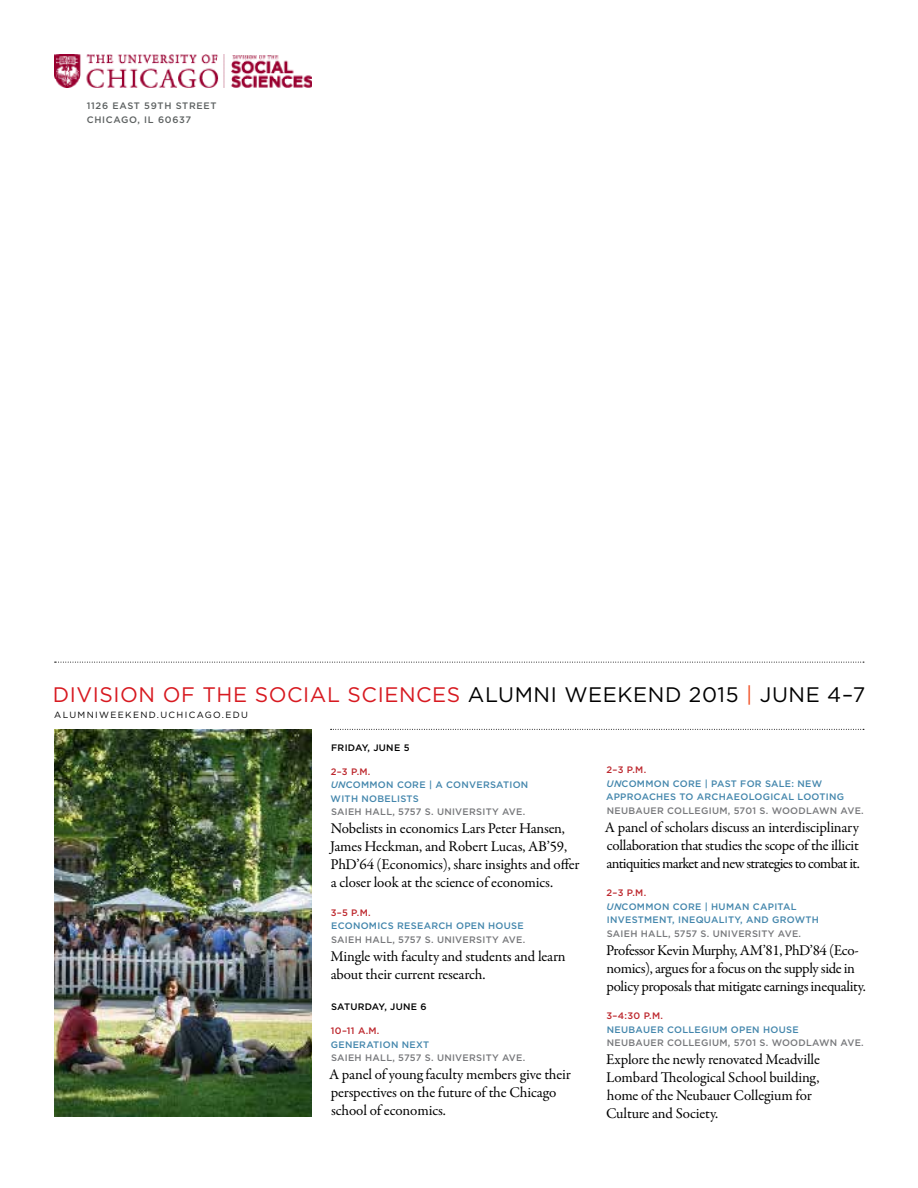
<style>
.page{position:relative;width:918px;height:1188px;background:#fff}
.page>*{position:absolute;margin:0;border:0;box-sizing:border-box;transform-origin:0 0}
.t1{font:21px "Gotham";letter-spacing:.03em;color:#d71920}
.t2{font:15px/18px "Garamond Premr Pro";letter-spacing:-.015em;color:#000}
.t3{font:500 9.3px/13.5px "Gotham";letter-spacing:.03em;color:#4386ac}
.t4{font:500 9.3px "Gotham";letter-spacing:.03em;color:#77787b}
.t5{font:500 9.3px/13.5px "Gotham";letter-spacing:.075em;color:#5d6161}
.t6{font:500 9.3px "Gotham";letter-spacing:.03em;color:#000}
.t7{font:500 9.3px "Gotham";color:#bd282e}
.t8{font:9px "Gotham";letter-spacing:.15em;color:#000}
.s1{color:#000}
.s2{color:#f04e23}
.s3{color:#bd282e}
.s4{font-style:italic}
</style>
<div class="page">
<img style="left:54px;top:55px;width:258px;height:33px">
<svg style="left:331px;top:729px;width:533px;height:1px"></svg>
<svg style="left:55px;top:662px;width:809px;height:1px"></svg>
<img style="left:54px;top:730px;width:258px;height:386px">
<p class="t5" style="left:87px;top:99px;width:131px">1126 EAST 59TH STREET<br>CHICAGO, IL 60637</p>
<h1 class="t1" style="left:53px;top:681px;width:814px">DIVISION OF THE SOCIAL SCIENCES <span class="s1">ALUMNI WEEKEND 2015</span> <span class="s2">|</span> <span class="s1">JUNE 4–7</span></h1>
<p class="t8" style="left:54px;top:709px;width:195px">ALUMNIWEEKEND.UCHICAGO.EDU</p>
<p class="t6" style="left:331px;top:741px;width:80px">FRIDAY, JUNE 5</p>
<p class="t3" style="left:331px;top:764px;width:199px"><span class="s3">2–3 P.M.<br></span><span class="s4">UN</span>COMMON CORE | A CONVERSATION<br>WITH NOBELISTS</p>
<p class="t4" style="left:331px;top:806px;width:196px">SAIEH HALL, 5757 S. UNIVERSITY AVE.</p>
<p class="t2" style="left:330px;top:820px;width:251px">Nobelists in economics Lars Peter Hansen, James Heckman, and Robert Lucas, AB’59, PhD’64 (Economics), share insights and offer a closer look at the science of economics.</p>
<p class="t7" style="left:331px;top:906px;width:41px">3–5 P.M.</p>
<p class="t3" style="left:331px;top:919px;width:194px">ECONOMICS RESEARCH OPEN HOUSE</p>
<p class="t4" style="left:331px;top:933px;width:196px">SAIEH HALL, 5757 S. UNIVERSITY AVE.</p>
<p class="t2" style="left:330px;top:947px;width:237px">Mingle with faculty and students and learn about their current research.</p>
<p class="t6" style="left:331px;top:1001px;width:97px">SATURDAY, JUNE 6</p>
<p class="t7" style="left:331px;top:1025px;width:50px">10–11 A.M.</p>
<p class="t3" style="left:331px;top:1037px;width:100px">GENERATION NEXT</p>
<p class="t4" style="left:331px;top:1052px;width:196px">SAIEH HALL, 5757 S. UNIVERSITY AVE.</p>
<p class="t2" style="left:329px;top:1066px;width:243px">A panel of young faculty members give their perspectives on the future of the Chicago school of economics.</p>
<p class="t3" style="left:606px;top:763px;width:240px"><span class="s3">2–3 P.M.<br></span><span class="s4">UN</span>COMMON CORE | PAST FOR SALE: NEW<br>APPROACHES TO ARCHAEOLOGICAL LOOTING</p>
<p class="t4" style="left:607px;top:805px;width:258px">NEUBAUER COLLEGIUM, 5701 S. WOODLAWN AVE.</p>
<p class="t2" style="left:605px;top:819px;width:256px;text-align:justify">A panel of scholars discuss an interdisciplinary collaboration that studies the scope of the illicit antiquities market and new strategies to combat it.</p>
<p class="t3" style="left:607px;top:886px;width:214px"><span class="s3">2–3 P.M.<br></span><span class="s4">UN</span>COMMON CORE | HUMAN CAPITAL<br>INVESTMENT, INEQUALITY, AND GROWTH</p>
<p class="t4" style="left:607px;top:928px;width:196px">SAIEH HALL, 5757 S. UNIVERSITY AVE.</p>
<p class="t2" style="left:606px;top:942px;width:261px">Professor Kevin Murphy, AM’81, PhD’84 (Eco&shy;nomics), argues for a focus on the supply side in policy proposals that mitigate earnings inequality.</p>
<p class="t7" style="left:607px;top:1010px;width:58px">3–4:30 P.M.</p>
<p class="t3" style="left:607px;top:1023px;width:193px">NEUBAUER COLLEGIUM OPEN HOUSE</p>
<p class="t4" style="left:607px;top:1037px;width:258px">NEUBAUER COLLEGIUM, 5701 S. WOODLAWN AVE.</p>
<p class="t2" style="left:606px;top:1051px;width:216px">Explore the newly renovated Meadville Lombard Theological School building, home of the Neubauer Collegium for Culture and Society.</p>
</div>
